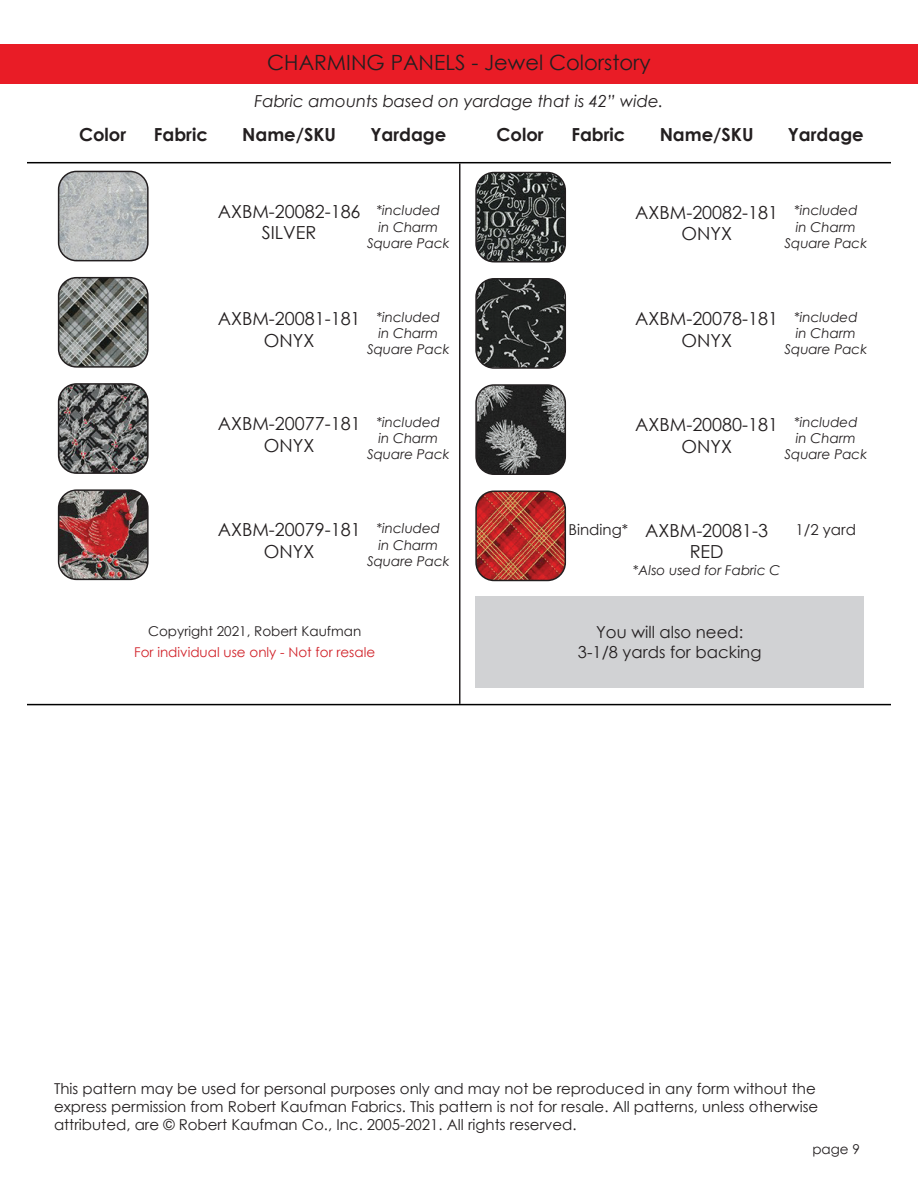
<style>
.page{position:relative;width:918px;height:1188px;background:#fff}
.page>*{position:absolute;margin:0;border:0;box-sizing:border-box;transform-origin:0 0}
.t1{font:21px "Century Gothic";color:#231f20}
.t2{font:18px/21.6px "Century Gothic";color:#231f20;text-align:center}
.t3{font:700 18px "Century Gothic";color:#231f20}
.t4{font:italic 16.5px "Century Gothic";color:#231f20}
.t5{font:16.5px/19.8px "Century Gothic";color:#231f20;text-align:center}
.t6{font:15px/18px "Century Gothic";color:#231f20}
.t7{font:italic 13.5px/16.2px "Century Gothic";color:#231f20;text-align:center}
.t8{font:13.5px "Century Gothic";color:#d1232a}
.t9{font:13.5px "Century Gothic";color:#231f20}
</style>
<div class="page">
<div style="left:0;top:44px;width:918px;height:40px;background:#e91c26"></div>
<hr style="left:27px;top:162px;width:864px;height:1px;background:#000">
<hr style="left:459px;top:163px;width:1px;height:541px;background:#231f20">
<img style="left:59px;top:386px;width:87px;height:87px">
<div style="left:58px;top:383px;width:91px;height:91px;border:2px solid #231f20;border-radius:18px"></div>
<img style="left:59px;top:492px;width:87px;height:87px">
<div style="left:58px;top:489px;width:91px;height:91px;border:2px solid #231f20;border-radius:18px"></div>
<img style="left:478px;top:173px;width:87px;height:87px">
<div style="left:475px;top:172px;width:91px;height:91px;border:2px solid #231f20;border-radius:18px"></div>
<img style="left:59px;top:171px;width:87px;height:90px">
<div style="left:58px;top:171px;width:91px;height:90px;border:2px solid #231f20;border-radius:18px"></div>
<img style="left:59px;top:278px;width:87px;height:87px">
<div style="left:58px;top:277px;width:91px;height:91px;border:2px solid #231f20;border-radius:18px"></div>
<img style="left:478px;top:279px;width:87px;height:87px">
<div style="left:475px;top:278px;width:91px;height:91px;border:2px solid #231f20;border-radius:18px"></div>
<img style="left:478px;top:387px;width:87px;height:87px">
<div style="left:475px;top:384px;width:91px;height:91px;border:2px solid #231f20;border-radius:18px"></div>
<img style="left:478px;top:491px;width:87px;height:89px">
<div style="left:475px;top:491px;width:91px;height:90px;border:2px solid #231f20;border-radius:18px"></div>
<hr style="left:27px;top:704px;width:864px;height:1px;background:#000">
<div style="left:475px;top:596px;width:389px;height:91px;background:#d1d2d4"></div>
<h1 class="t1" style="left:267px;top:47px;width:385px">CHARMING PANELS - Jewel Colorstory</h1>
<p class="t4" style="left:254px;top:90px;width:411px">Fabric amounts based on yardage that is 42” wide.</p>
<p class="t3" style="left:79px;top:121px;width:49px">Color</p>
<p class="t3" style="left:154px;top:121px;width:55px">Fabric</p>
<p class="t3" style="left:242px;top:121px;width:95px">Name/SKU</p>
<p class="t3" style="left:370px;top:121px;width:77px">Yardage</p>
<p class="t3" style="left:497px;top:121px;width:49px">Color</p>
<p class="t3" style="left:571px;top:121px;width:55px">Fabric</p>
<p class="t3" style="left:660px;top:121px;width:95px">Name/SKU</p>
<p class="t3" style="left:788px;top:121px;width:77px">Yardage</p>
<p class="t2" style="left:218px;top:200px;width:144px">AXBM-20082-186<br>SILVER</p>
<p class="t7" style="left:367px;top:202px;width:84px">*included<br>in Charm<br>Square Pack</p>
<p class="t2" style="left:635px;top:201px;width:144px">AXBM-20082-181<br>ONYX</p>
<p class="t7" style="left:784px;top:202px;width:84px">*included<br>in Charm<br>Square Pack</p>
<p class="t7" style="left:367px;top:308px;width:84px">*included<br>in Charm<br>Square Pack</p>
<p class="t2" style="left:218px;top:307px;width:144px">AXBM-20081-181<br>ONYX</p>
<p class="t2" style="left:635px;top:307px;width:144px">AXBM-20078-181<br>ONYX</p>
<p class="t7" style="left:784px;top:308px;width:84px">*included<br>in Charm<br>Square Pack</p>
<p class="t2" style="left:218px;top:412px;width:144px">AXBM-20077-181<br>ONYX</p>
<p class="t7" style="left:367px;top:414px;width:84px">*included<br>in Charm<br>Square Pack</p>
<p class="t2" style="left:635px;top:414px;width:144px">AXBM-20080-181<br>ONYX</p>
<p class="t7" style="left:784px;top:414px;width:84px">*included<br>in Charm<br>Square Pack</p>
<p class="t2" style="left:218px;top:519px;width:144px">AXBM-20079-181<br>ONYX</p>
<p class="t7" style="left:367px;top:520px;width:84px">*included<br>in Charm<br>Square Pack</p>
<p class="t6" style="left:569px;top:520px;width:61px">Binding*</p>
<p class="t6" style="left:796px;top:520px;width:62px">1/2 yard</p>
<p class="t2" style="left:645px;top:519px;width:124px">AXBM-20081-3<br>RED</p>
<p class="t7" style="left:633px;top:561px;width:149px">*Also used for Fabric C</p>
<p class="t9" style="left:148px;top:622px;width:215px">Copyright 2021, Robert Kaufman</p>
<p class="t8" style="left:134px;top:643px;width:243px">For individual use only - Not for resale</p>
<p class="t5" style="left:578px;top:622px;width:185px">You will also need:<br>3-1/8 yards for backing</p>
<p class="t6" style="left:54px;top:1079px;width:766px">This pattern may be used for personal purposes only and may not be reproduced in any form without the express permission from Robert Kaufman Fabrics. This pattern is not for resale. All patterns, unless otherwise attributed, are © Robert Kaufman Co., Inc. 2005-2021. All rights reserved.</p>
<p class="t9" style="left:812px;top:1140px;width:49px">page 9</p>
</div>
